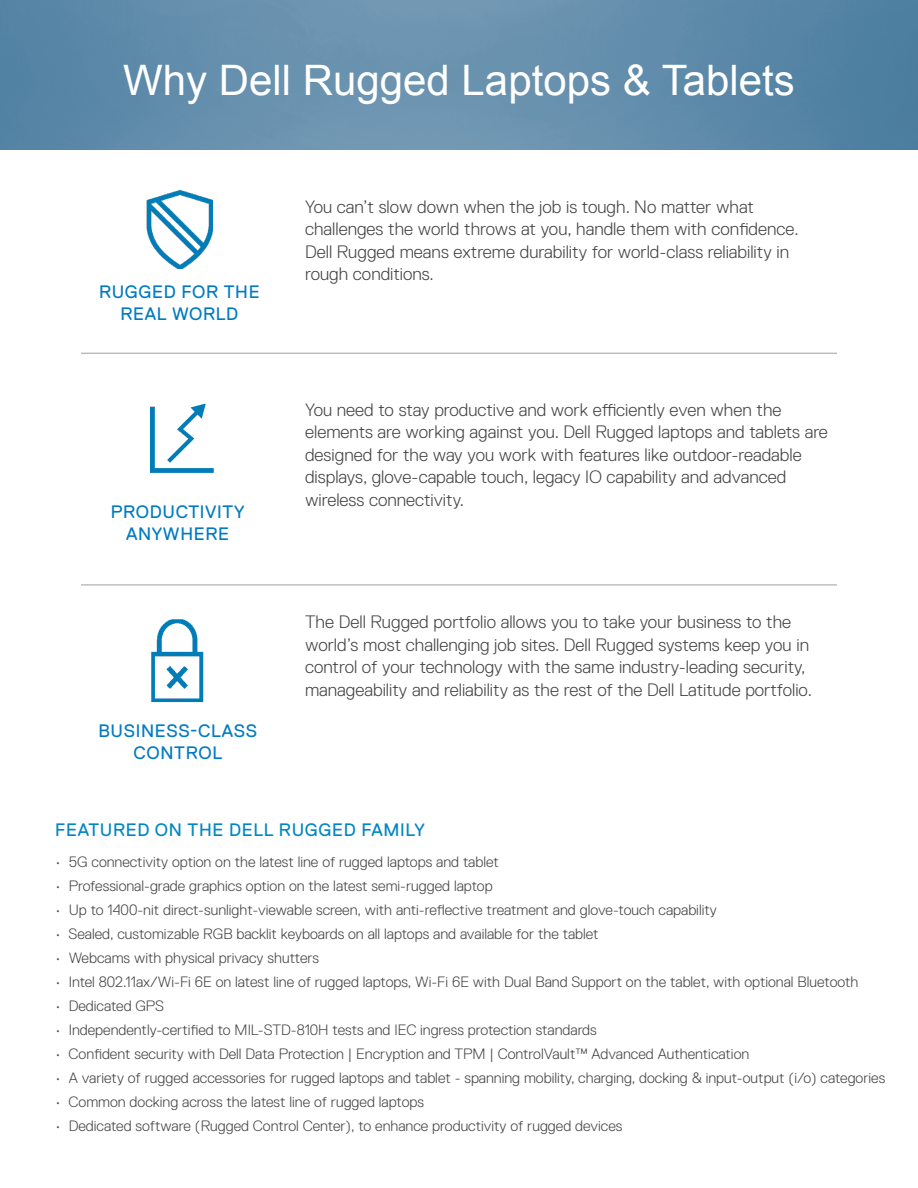
<style>
.page{position:relative;width:918px;height:1188px;background:#fff}
.page>*{position:absolute;margin:0;border:0;box-sizing:border-box;transform-origin:0 0}
.t1{font:42px "Arial";color:#fff}
.t2{font:300 18px/22.5px "Dell Replica";color:#444}
.t3{font:18px/21.6px "Dell Replica";letter-spacing:.035em;color:#007bc2;text-align:center}
.t4{font:18px "Dell Replica";letter-spacing:.035em;color:#0087c3}
.t5{font:300 15px "Dell Replica";color:#444}
</style>
<div class="page">
<img style="left:0;top:0;width:918px;height:150px">
<img style="left:146px;top:190px;width:66px;height:78px">
<img style="left:150px;top:403px;width:64px;height:70px">
<hr style="left:81px;top:584px;width:756px;height:1px;background:#a8a9ad">
<hr style="left:81px;top:353px;width:756px;height:1px;background:#a8a9ad">
<img style="left:151px;top:619px;width:53px;height:84px">
<p class="t1" style="left:123px;top:51px;width:673px">Why Dell Rugged Laptops &amp; Tablets</p>
<p class="t3" style="left:99px;top:281px;width:162px">RUGGED FOR THE<br>REAL WORLD</p>
<p class="t3" style="left:111px;top:502px;width:135px">PRODUCTIVITY<br>ANYWHERE</p>
<p class="t3" style="left:98px;top:720px;width:160px">BUSINESS-CLASS<br>CONTROL</p>
<p class="t2" style="left:305px;top:196px;width:495px">You can’t slow down when the job is tough. No matter what challenges the world throws at you, handle them with confidence.<br>Dell Rugged means extreme durability for world-class reliability in rough conditions.</p>
<p class="t2" style="left:305px;top:398px;width:524px">You need to stay productive and work efficiently even when the elements are working against you. Dell Rugged laptops and tablets are designed for the way you work with features like outdoor-readable displays, glove-capable touch, legacy IO capability and advanced wireless connectivity.</p>
<p class="t2" style="left:305px;top:611px;width:509px">The Dell Rugged portfolio allows you to take your business to the world’s most challenging job sites. Dell Rugged systems keep you in control of your technology with the same industry-leading security, manageability and reliability as the rest of the Dell Latitude portfolio.</p>
<p class="t4" style="left:55px;top:820px;width:371px">FEATURED ON THE DELL RUGGED FAMILY</p>
<p class="t5" style="left:55px;top:854px;width:445px">• 5G connectivity option on the latest line of rugged laptops and tablet</p>
<p class="t5" style="left:55px;top:878px;width:439px">• Professional-grade graphics option on the latest semi-rugged laptop</p>
<p class="t5" style="left:55px;top:902px;width:663px">• Up to 1400-nit direct-sunlight-viewable screen, with anti-reflective treatment and glove-touch capability</p>
<p class="t5" style="left:55px;top:926px;width:545px">• Sealed, customizable RGB backlit keyboards on all laptops and available for the tablet</p>
<p class="t5" style="left:55px;top:950px;width:265px">• Webcams with physical privacy shutters</p>
<p class="t5" style="left:55px;top:974px;width:805px">• Intel 802.11ax/Wi-Fi 6E on latest line of rugged laptops, Wi-Fi 6E with Dual Band Support on the tablet, with optional Bluetooth</p>
<p class="t5" style="left:55px;top:998px;width:111px">• Dedicated GPS</p>
<p class="t5" style="left:55px;top:1022px;width:543px">• Independently-certified to MIL-STD-810H tests and IEC ingress protection standards</p>
<p class="t5" style="left:55px;top:1046px;width:696px">• Confident security with Dell Data Protection | Encryption and TPM | ControlVault™ Advanced Authentication</p>
<p class="t5" style="left:55px;top:1070px;width:832px">• A variety of rugged accessories for rugged laptops and tablet - spanning mobility, charging, docking &amp; input-output (i/o) categories</p>
<p class="t5" style="left:55px;top:1094px;width:370px">• Common docking across the latest line of rugged laptops</p>
<p class="t5" style="left:55px;top:1118px;width:569px">• Dedicated software (Rugged Control Center), to enhance productivity of rugged devices</p>
</div>
